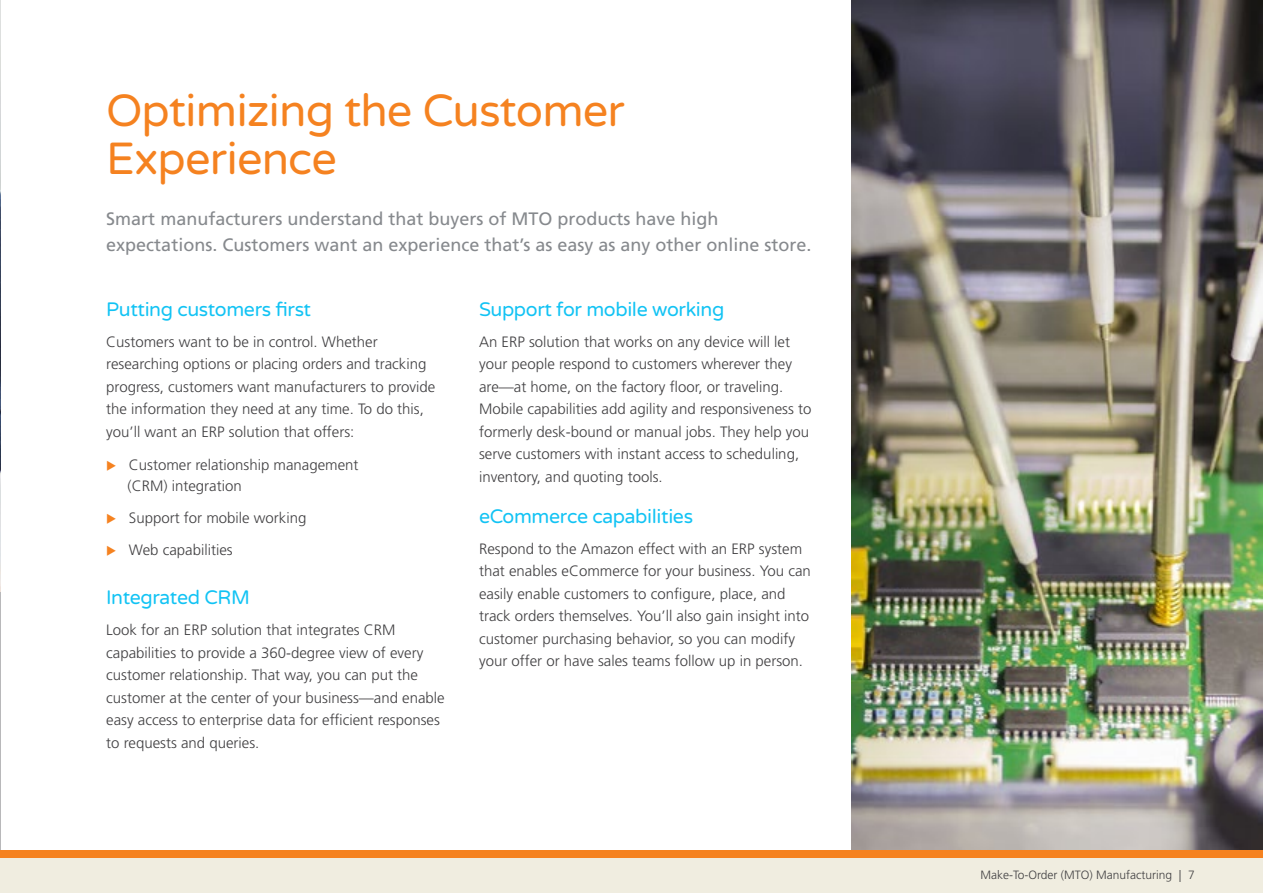
<style>
.page{position:relative;width:1263px;height:893px;background:#fff}
.page>*{position:absolute;margin:0;border:0;box-sizing:border-box;transform-origin:0 0}
.Headline_24_25{font:45px/48px "Varela Round";letter-spacing:-.02em;color:#f58220}
.subhead_1{font:19.5px "Varela Round";letter-spacing:-.02em;color:#12c3f4}
.Intro_para_12pt{font:18px/25.5px "Frutiger LT Std";color:#86898d}
.Text_10_15{font:300 15px/22.5px "Frutiger LT Std";color:#414042}
.t1{font:300 12px "Frutiger LT Std";color:#414042}
</style>
<div class="page">
<hr style="left:0;top:0;width:1px;height:893px;background:#a1a1a4">
<img style="left:0;top:0;width:1px;height:591px">
<img style="left:852px;top:0;width:410px;height:850px">
<div style="left:0;top:850px;width:1263px;height:9px;background:#f58220"></div>
<div style="left:0;top:859px;width:1263px;height:34px;background:#f0ede0"></div>
<p class="Headline_24_25" style="left:106px;top:88px;width:520px">Optimizing the Customer<br>Experience</p>
<p class="Intro_para_12pt" style="left:106px;top:206px;width:704px">Smart manufacturers understand that buyers of MTO products have high expectations. Customers want an experience that’s as easy as any other online store.</p>
<p class="subhead_1" style="left:106px;top:298px;width:206px">Putting customers first</p>
<p class="Text_10_15" style="left:106px;top:330px;width:330px">Customers want to be in control. Whether researching options or placing orders and tracking progress, customers want manufacturers to provide the information they need at any time. To do this, you’ll want an ERP solution that offers:</p>
<p class="Text_10_15" style="left:128px;top:455px;width:233px;line-height:21px">Customer relationship management (CRM) integration</p>
<p class="Text_10_15" style="left:129px;top:507px;width:179px">Support for mobile working</p>
<p class="Text_10_15" style="left:129px;top:538px;width:105px">Web capabilities</p>
<p class="subhead_1" style="left:106px;top:586px;width:145px">Integrated CRM</p>
<p class="Text_10_15" style="left:106px;top:619px;width:340px">Look for an ERP solution that integrates CRM capabilities to provide a 360-degree view of every customer relationship. That way, you can put the customer at the center of your business—and enable easy access to enterprise data for efficient responses to requests and queries.</p>
<p class="subhead_1" style="left:479px;top:298px;width:247px">Support for mobile working</p>
<p class="Text_10_15" style="left:479px;top:330px;width:334px">An ERP solution that works on any device will let your people respond to customers wherever they are—at home, on the factory floor, or traveling.<br>Mobile capabilities add agility and responsiveness to formerly desk-bound or manual jobs. They help you serve customers with instant access to scheduling, inventory, and quoting tools.</p>
<p class="subhead_1" style="left:479px;top:505px;width:215px">eCommerce capabilities</p>
<p class="Text_10_15" style="left:479px;top:537px;width:333px">Respond to the Amazon effect with an ERP system that enables eCommerce for your business. You can easily enable customers to configure, place, and track orders themselves. You’ll also gain insight into customer purchasing behavior, so you can modify your offer or have sales teams follow up in person.</p>
<p class="t1" style="left:980px;top:868px;width:216px">Make-To-Order (MTO) Manufacturing | 7</p>
</div>
